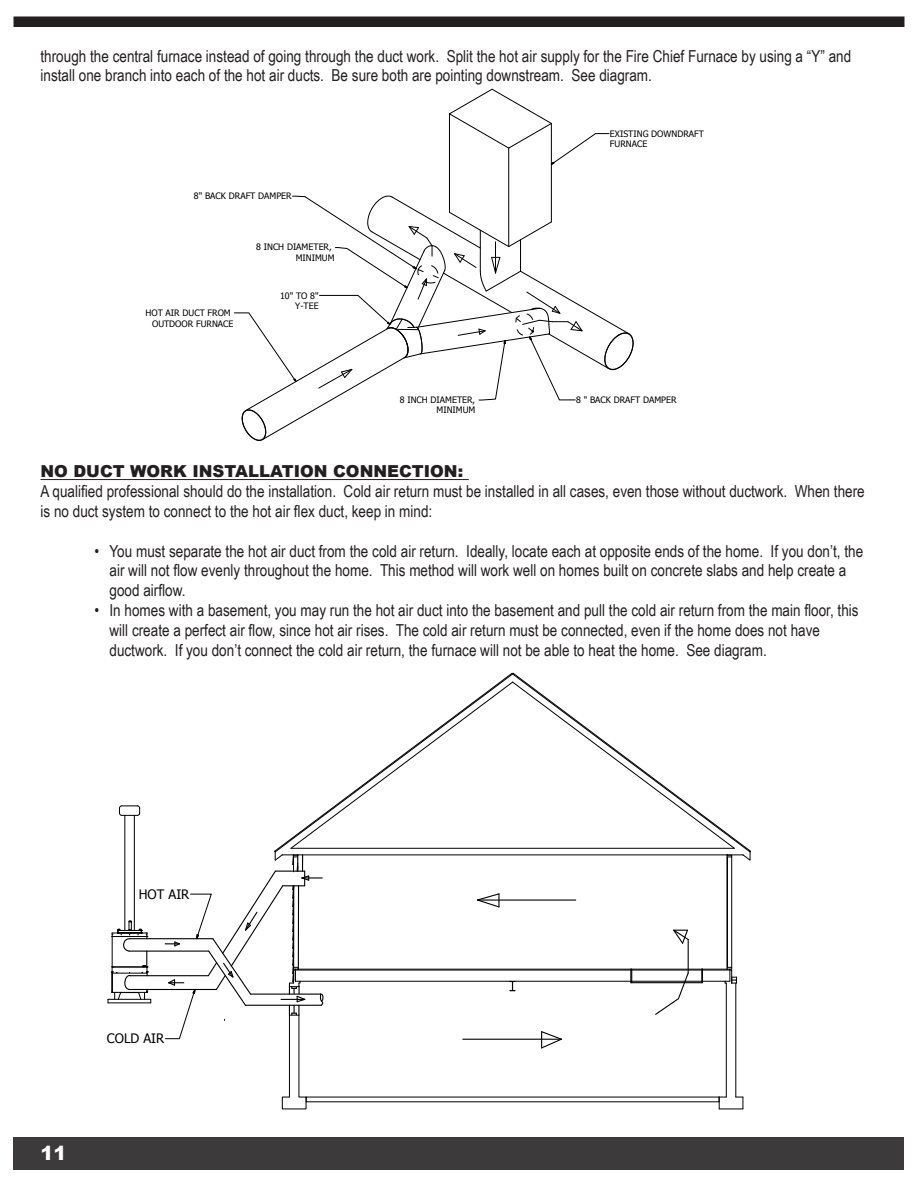
<style>
.page{position:relative;width:918px;height:1188px;background:#fff}
.page>*{position:absolute;margin:0;border:0;box-sizing:border-box;transform-origin:0 0}
.t1{font:900 19.5px "Arial";color:#fff}
.t2{font:16.5px/19.8px "Arial Narrow";color:#231f20}
.t3{font:900 16.5px "Arial";color:#231f20}
.t4{font:13.05px "Tahoma";color:#000}
.t5{font:8.85px/10.6px "Tahoma";color:#000}
</style>
<div class="page">
<div style="left:14px;top:1137px;width:890px;height:32px;background:#3c3a3b"></div>
<div style="left:14px;top:16px;width:890px;height:11px;background:#231f20"></div>
<hr style="left:40px;top:479px;width:429px;height:1px;background:#231f20">
<hr style="left:124px;top:815px;width:1px;height:115px;background:#000">
<hr style="left:134px;top:815px;width:1px;height:115px;background:#000">
<svg style="left:119px;top:805px;width:21px;height:11px"></svg>
<svg style="left:108px;top:920px;width:43px;height:83px"></svg>
<hr style="left:129px;top:989px;width:87px;height:1px;background:#000">
<hr style="left:131px;top:975px;width:77px;height:1px;background:#000">
<hr style="left:130px;top:938px;width:83px;height:1px;background:#000">
<hr style="left:129px;top:951px;width:80px;height:1px;background:#000">
<svg style="left:165px;top:672px;width:586px;height:438px"></svg>
<hr style="left:449px;top:114px;width:1px;height:98px;background:#000">
<hr style="left:551px;top:123px;width:1px;height:99px;background:#000">
<hr style="left:508px;top:148px;width:1px;height:99px;background:#000">
<svg style="left:449px;top:88px;width:160px;height:77px"></svg>
<svg style="left:234px;top:196px;width:400px;height:245px"></svg>
<p class="t2" style="left:40px;top:45px;width:812px">through the central furnace instead of going through the duct work. Split the hot air supply for the Fire Chief Furnace by using a “Y” and install one branch into each of the hot air ducts. Be sure both are pointing downstream. See diagram.</p>
<p class="t5" style="left:194px;top:191px;width:99px">8" BACK DRAFT DAMPER</p>
<p class="t5" style="left:152px;top:307px;width:83px;text-indent:-7px">HOT AIR DUCT FROM<br>OUTDOOR FURNACE</p>
<p class="t5" style="left:296px;top:241px;width:40px;text-indent:-40px">8 INCH DIAMETER,<br>MINIMUM</p>
<p class="t5" style="left:280px;top:290px;width:40px;text-align:right">10" TO 8"<br>Y-TEE</p>
<p class="t5" style="left:610px;top:128px;width:96px">EXISTING DOWNDRAFT<br>FURNACE</p>
<p class="t5" style="left:400px;top:394px;width:77px;text-align:right">8 INCH DIAMETER,<br>MINIMUM</p>
<p class="t5" style="left:576px;top:394px;width:102px">8 " BACK DRAFT DAMPER</p>
<p class="t3" style="left:40px;top:460px;width:424px">NO DUCT WORK INSTALLATION CONNECTION:</p>
<p class="t2" style="left:40px;top:481px;width:826px">A qualified professional should do the installation. Cold air return must be installed in all cases, even those without ductwork. When there is no duct system to connect to the hot air flex duct, keep in mind:</p>
<p class="t2" style="left:110px;top:540px;width:755px;text-indent:-15px">• You must separate the hot air duct from the cold air return. Ideally, locate each at opposite ends of the home. If you don’t, the air will not flow evenly throughout the home. This method will work well on homes built on concrete slabs and help create a good airflow.</p>
<p class="t2" style="left:95px;top:600px;width:766px">• In homes with a basement, you may run the hot air duct into the basement and pull the cold air return from the main floor, this</p>
<p class="t2" style="left:110px;top:620px;width:712px">will create a perfect air flow, since hot air rises. The cold air return must be connected, even if the home does not have ductwork. If you don’t connect the cold air return, the furnace will not be able to heat the home. See diagram.</p>
<p class="t4" style="left:139px;top:885px;width:52px">HOT AIR</p>
<p class="t1" style="left:40px;top:1139px;width:28px">11</p>
<p class="t4" style="left:107px;top:1030px;width:59px">COLD AIR</p>
</div>
